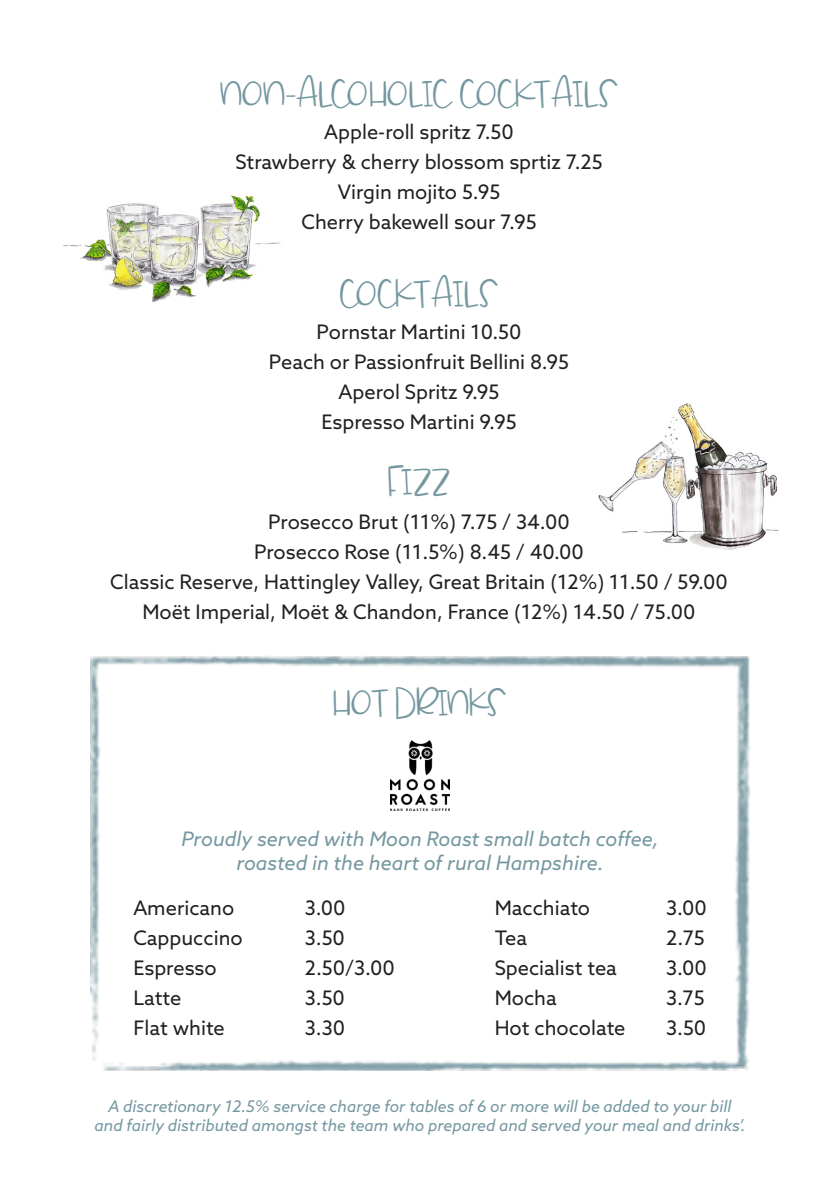
<style>
.page{position:relative;width:840px;height:1191px;background:#fff}
.page>*{position:absolute;margin:0;border:0;box-sizing:border-box;transform-origin:0 0}
.t1{font:20px/30px "Azo Sans";color:#231f20;text-align:center}
.t2{font:italic 20px/24px "Azo Sans";color:#7497a0;text-align:center}
.t3{font:20px "Lemon Drop";letter-spacing:-.01em;color:#7497a0}
.t4{font:20px "Lemon Drop";letter-spacing:-.035em;color:#7497a0}
.t5{font:20px "Lemon Drop";letter-spacing:-.04em;color:#7497a0}
.t6{font:italic 16px "Azo Sans";color:#7497a0}
</style>
<div class="page">
<img style="left:63px;top:195px;width:217px;height:108px">
<img style="left:598px;top:403px;width:181px;height:147px">
<img style="left:90px;top:656px;width:659px;height:414px">
<p class="t3" style="left:220px;top:84px;width:400px">NON-ALCOHOLIC COCKTAILS</p>
<p class="t1" style="left:324px;top:116px;width:191px">Apple-roll spritz 7.50</p>
<p class="t1" style="left:235px;top:146px;width:368px">Strawberry &amp; cherry blossom sprtiz 7.25</p>
<p class="t1" style="left:337px;top:176px;width:164px">Virgin mojito 5.95</p>
<p class="t1" style="left:301px;top:206px;width:236px">Cherry bakewell sour 7.95</p>
<p class="t5" style="left:339px;top:283px;width:160px">COCKTAILS</p>
<p class="t1" style="left:316px;top:317px;width:206px">Pornstar Martini 10.50</p>
<p class="t1" style="left:269px;top:347px;width:302px">Peach or Passionfruit Bellini 8.95</p>
<p class="t1" style="left:338px;top:377px;width:162px">Aperol Spritz 9.95</p>
<p class="t1" style="left:321px;top:407px;width:197px">Espresso Martini 9.95</p>
<p class="t3" style="left:388px;top:472px;width:64px">FIZZ</p>
<p class="t1" style="left:268px;top:506px;width:303px">Prosecco Brut (11%) 7.75 / 34.00</p>
<p class="t1" style="left:254px;top:536px;width:331px">Prosecco Rose (11.5%) 8.45 / 40.00</p>
<p class="t1" style="left:110px;top:566px;width:618px">Classic Reserve, Hattingley Valley, Great Britain (12%) 11.50 / 59.00<br>Moët Imperial, Moët &amp; Chandon, France (12%) 14.50 / 75.00</p>
<p class="t4" style="left:333px;top:692px;width:175px">HOT DRINKS</p>
<p class="t2" style="left:181px;top:826px;width:478px">Proudly served with Moon Roast small batch coffee, roasted in the heart of rural Hampshire.</p>
<p class="t1" style="left:133px;top:893px;width:102px">Americano</p>
<p class="t1" style="left:133px;top:923px;width:111px">Cappuccino</p>
<p class="t1" style="left:133px;top:953px;width:85px">Espresso</p>
<p class="t1" style="left:133px;top:983px;width:50px">Latte</p>
<p class="t1" style="left:133px;top:1013px;width:93px">Flat white</p>
<p class="t1" style="left:494px;top:893px;width:97px">Macchiato</p>
<p class="t1" style="left:494px;top:923px;width:34px">Tea</p>
<p class="t1" style="left:494px;top:953px;width:124px">Specialist tea</p>
<p class="t1" style="left:494px;top:983px;width:64px">Mocha</p>
<p class="t1" style="left:494px;top:1013px;width:132px">Hot chocolate</p>
<p class="t1" style="left:304px;top:893px;width:42px">3.00</p>
<p class="t1" style="left:304px;top:923px;width:42px">3.50</p>
<p class="t1" style="left:304px;top:953px;width:92px">2.50/3.00</p>
<p class="t1" style="left:304px;top:983px;width:42px">3.50</p>
<p class="t1" style="left:304px;top:1013px;width:42px">3.30</p>
<p class="t1" style="left:665px;top:893px;width:42px">3.00</p>
<p class="t1" style="left:665px;top:923px;width:40px">2.75</p>
<p class="t1" style="left:665px;top:953px;width:42px">3.00</p>
<p class="t1" style="left:665px;top:983px;width:40px">3.75</p>
<p class="t1" style="left:665px;top:1013px;width:42px">3.50</p>
<p class="t6" style="left:108px;top:1096px;width:624px">A discretionary 12.5% service charge for tables of 6 or more will be added to your bill</p>
<p class="t6" style="left:94px;top:1115px;width:652px">and fairly distributed amongst the team who prepared and served your meal and drinks’.</p>
</div>
